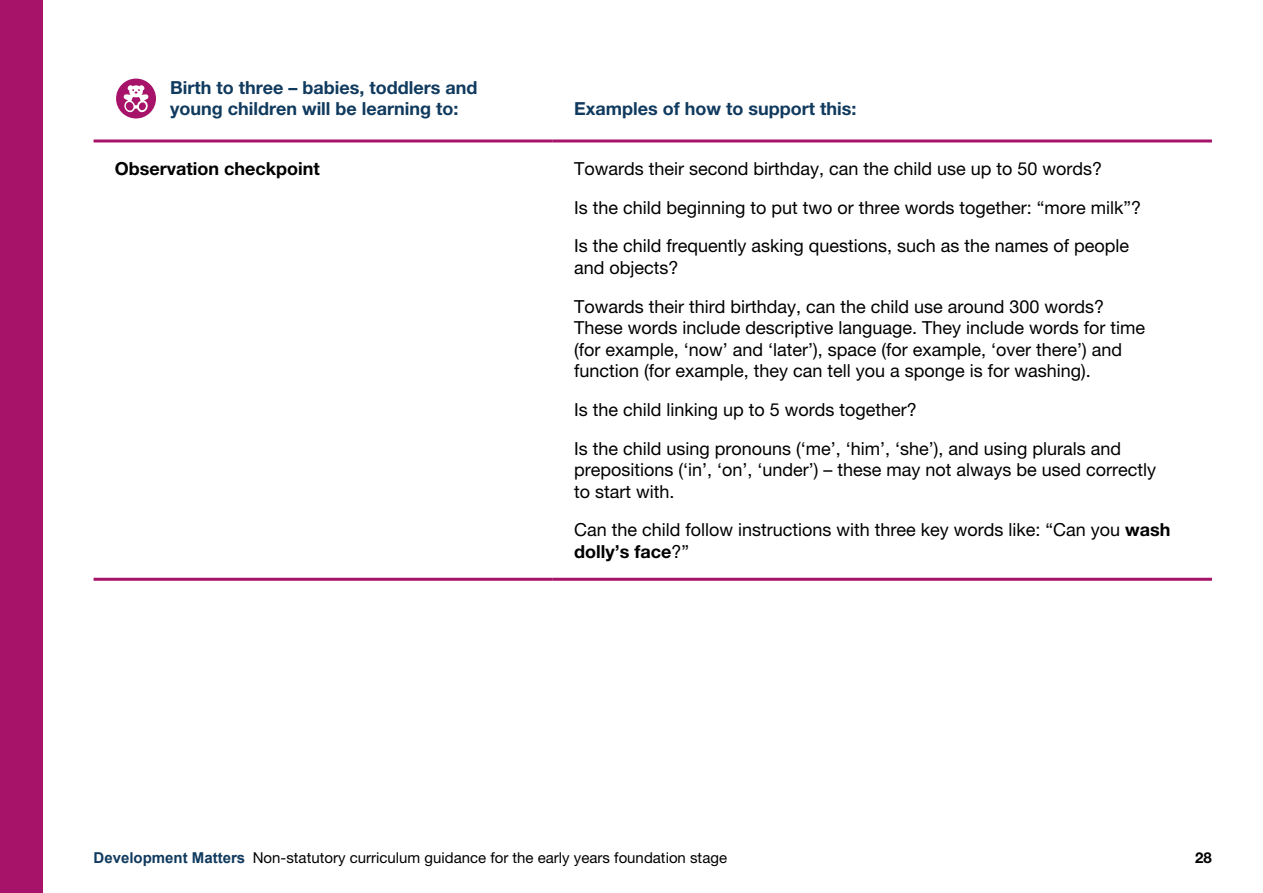
<style>
.page{position:relative;width:1263px;height:893px;background:#fff}
.page>*{position:absolute;margin:0;border:0;box-sizing:border-box;transform-origin:0 0}
.t1{font:18px/38.5px "Helvetica Neue LT Pro";color:#000}
.t2{font:700 18px/21px "Helvetica Neue LT Pro";color:#103a5e}
.t3{font:700 18px "Helvetica Neue LT Pro";color:#000}
.t4{font:15px "Helvetica Neue LT Pro";color:#000}
.t5{font:700 15px "Helvetica Neue LT Pro";color:#000}
.s1{font-weight:700}
.s2{font-family:"Arial";font-weight:700;color:#103a5e}
</style>
<div class="page">
<div style="left:0;top:0;width:43px;height:893px;background:#a61368"></div>
<svg style="left:94px;top:142px;width:1118px;height:436px"></svg>
<hr style="left:94px;top:578px;width:459px;height:3px;background:#a61368">
<hr style="left:553px;top:578px;width:659px;height:3px;background:#a61368">
<hr style="left:94px;top:139px;width:459px;height:3px;background:#a61368">
<hr style="left:553px;top:139px;width:659px;height:3px;background:#a61368">
<div style="left:116px;top:79px;width:40px;height:39px;background:#a61368;border-radius:50%"></div>
<svg style="left:123px;top:85px;width:26px;height:28px"></svg>
<p class="t2" style="left:170px;top:77px;width:309px">Birth to three – babies, toddlers and young children will be learning to:</p>
<p class="t2" style="left:574px;top:98px;width:284px">Examples of how to support this:</p>
<p class="t3" style="left:115px;top:158px;width:207px">Observation checkpoint</p>
<p class="t1" style="left:574px;top:149px;width:569px">Towards their second birthday, can the child use up to 50 words?<br>Is the child beginning to put two or three words together: “more milk”?<br>Is the child frequently asking questions, such as the names of people</p>
<p class="t1" style="left:574px;top:248px;width:532px">and objects?<br>Towards their third birthday, can the child use around 300 words?</p>
<p class="t1" style="left:574px;top:317px;width:573px;line-height:21.6px">These words include descriptive language. They include words for time (for example, ‘now’ and ‘later’), space (for example, ‘over there’) and function (for example, they can tell you a sponge is for washing).</p>
<p class="t1" style="left:574px;top:390px;width:548px">Is the child linking up to 5 words together?<br>Is the child using pronouns (‘me’, ‘him’, ‘she’), and using plurals and</p>
<p class="t1" style="left:574px;top:459px;width:584px;line-height:21.6px">prepositions (‘in’, ‘on’, ‘under’) – these may not always be used correctly to start with.</p>
<p class="t1" style="left:574px;top:519px;width:598px;line-height:21.6px">Can the child follow instructions with three key words like: “Can you <span class="s1">wash dolly’s face</span>?”</p>
<p class="t4" style="left:94px;top:849px;width:635px"><span class="s2">Development Matters</span> Non-statutory curriculum guidance for the early years foundation stage</p>
<p class="t5" style="left:1195px;top:849px;width:18px">28</p>
</div>
